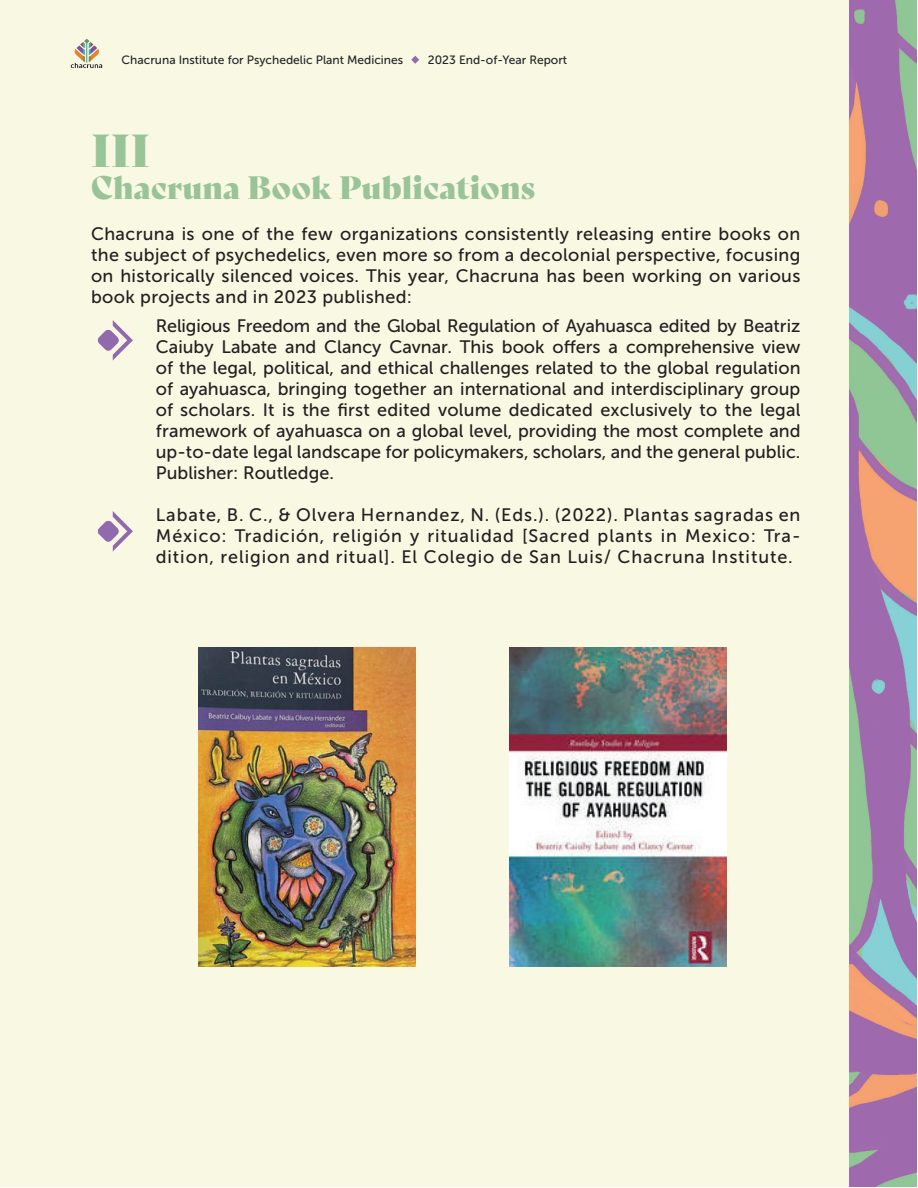
<style>
.page{position:relative;width:918px;height:1188px;background:#fff}
.page>*{position:absolute;margin:0;border:0;box-sizing:border-box;transform-origin:0 0}
.t1{font:45px "Bely Display";color:#99c398}
.t2{font:31.5px "Bely Display";color:#99c398}
.t3{font:18px/21px "Museo Sans 500";letter-spacing:.02em;color:#231f20;text-align:justify}
.t4{font:12px "Museo Sans 500";color:#212527}
</style>
<div class="page">
<div style="left:0;top:0;width:917px;height:1186px;background:#f9f8e3"></div>
<img style="left:849px;top:0;width:68px;height:1186px">
<svg style="left:411px;top:56px;width:8px;height:8px"></svg>
<img style="left:70px;top:38px;width:33px;height:30px">
<img style="left:97px;top:320px;width:36px;height:41px">
<img style="left:97px;top:511px;width:36px;height:41px">
<img style="left:199px;top:648px;width:217px;height:319px">
<img style="left:510px;top:648px;width:216px;height:319px">
<p class="t4" style="left:122px;top:53px;width:283px">Chacruna Institute for Psychedelic Plant Medicines</p>
<p class="t4" style="left:428px;top:53px;width:141px">2023 End-of-Year Report</p>
<h1 class="t1" style="left:91px;top:114px;width:61px">III</h1>
<h2 class="t2" style="left:91px;top:162px;width:445px">Chacruna Book Publications</h2>
<p class="t3" style="left:91px;top:223px;width:711px">Chacruna is one of the few organizations consistently releasing entire books on the subject of psychedelics, even more so from a decolonial perspective, focusing on historically silenced voices. This year, Chacruna has been working on various book projects and in 2023 published:</p>
<p class="t3" style="left:156px;top:315px;width:646px">Religious Freedom and the Global Regulation of Ayahuasca edited by Beatriz Caiuby Labate and Clancy Cavnar. This book offers a comprehensive view of the legal, political, and ethical challenges related to the global regulation of ayahuasca, bringing together an international and interdisciplinary group of scholars. It is the first edited volume dedicated exclusively to the legal framework of ayahuasca on a global level, providing the most complete and up-to-date legal landscape for policymakers, scholars, and the general public.<br>Publisher: Routledge.</p>
<p class="t3" style="left:156px;top:504px;width:646px">Labate, B. C., &amp; Olvera Hernandez, N. (Eds.). (2022). Plantas sagradas en México: Tradición, religión y ritualidad [Sacred plants in Mexico: Tra&shy;dition, religion and ritual]. El Colegio de San Luis/ Chacruna Institute.</p>
</div>
